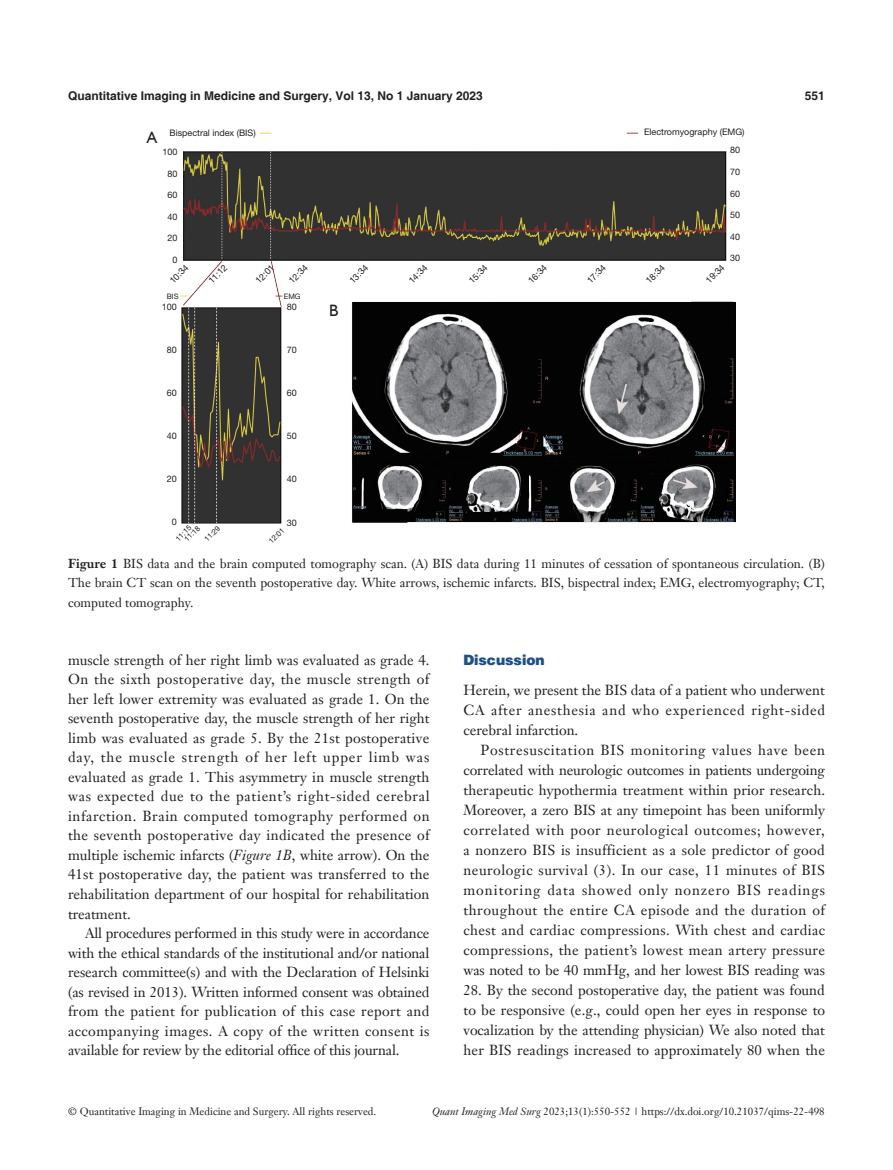
<style>
.page{position:relative;width:893px;height:1170px;background:#fff}
.page>*{position:absolute;margin:0;border:0;box-sizing:border-box;transform-origin:0 0}
.t1{font:16.5px "Humanist 521 BT";color:#231f20}
.t2{font:14.25px/19.5px "Janson Text LT";color:#231f20;text-align:justify}
._1ji-zhengti{font:900 14.25px "Helvetica";color:#1c5085}
.t3{font:12.75px/19.5px "Janson Text LT";color:#231f20;text-align:justify}
.ZY-nianjuanqi{font:700 12px "Helvetica";color:#231f20}
.ZY-doi{font:10.5px "Janson Text LT";color:#231f20}
.ZY-banquan{font:10.5px "Janson Text LT";color:#231f20}
.t4{font:9px "Helvetica Neue LT Pro";color:#231f20}
.t5{font:7.5px "Helvetica Neue LT Pro";color:#231f20}
.s1{font-weight:700}
.s2{font-style:italic}
</style>
<div class="page">
<img style="left:165px;top:132px;width:570px;height:392px">
<div style="left:325px;top:302px;width:17px;height:17px;background:#fff"></div>
<p class="ZY-nianjuanqi" style="left:68px;top:88px;width:416px">Quantitative Imaging in Medicine and Surgery, Vol 13, No 1 January 2023</p>
<p class="ZY-nianjuanqi" style="left:805px;top:88px;width:22px">551</p>
<p class="t4" style="left:644px;top:127px;width:102px">Electromyography (EMG)</p>
<p class="t4" style="left:730px;top:144px;width:12px">80</p>
<p class="t4" style="left:730px;top:166px;width:12px">70</p>
<p class="t4" style="left:730px;top:188px;width:12px">60</p>
<p class="t4" style="left:730px;top:209px;width:12px">50</p>
<p class="t4" style="left:730px;top:231px;width:12px">40</p>
<p class="t4" style="left:730px;top:253px;width:12px">30</p>
<p class="t4" style="left:170px;top:127px;width:88px">Bispectral index (BIS)</p>
<p class="t1" style="left:147px;top:127px;width:12px">A</p>
<p class="t4" style="left:162px;top:146px;width:17px">100</p>
<p class="t4" style="left:167px;top:168px;width:12px">80</p>
<p class="t4" style="left:167px;top:189px;width:12px">60</p>
<p class="t4" style="left:167px;top:211px;width:12px">40</p>
<p class="t4" style="left:167px;top:233px;width:12px">20</p>
<p class="t4" style="left:172px;top:254px;width:7px">0</p>
<p class="t4" style="left:253px;top:278px;width:24px;rotate:-45deg">12:01</p>
<p class="t4" style="left:286px;top:278px;width:24px;rotate:-45deg">12:34</p>
<p class="t4" style="left:347px;top:278px;width:24px;rotate:-45deg">13:34</p>
<p class="t4" style="left:406px;top:278px;width:24px;rotate:-45deg">14:34</p>
<p class="t4" style="left:466px;top:278px;width:24px;rotate:-45deg">15:34</p>
<p class="t4" style="left:526px;top:278px;width:24px;rotate:-45deg">16:34</p>
<p class="t4" style="left:584px;top:278px;width:24px;rotate:-45deg">17:34</p>
<p class="t4" style="left:643px;top:278px;width:24px;rotate:-45deg">18:34</p>
<p class="t4" style="left:703px;top:278px;width:24px;rotate:-45deg">19:34</p>
<p class="t4" style="left:167px;top:278px;width:24px;rotate:-45deg">10:34</p>
<p class="t4" style="left:206px;top:278px;width:24px;rotate:-45deg">11:12</p>
<p class="t5" style="left:167px;top:292px;width:13px">BIS</p>
<p class="t5" style="left:284px;top:292px;width:18px">EMG</p>
<p class="t4" style="left:287px;top:301px;width:12px">80</p>
<p class="t4" style="left:287px;top:344px;width:12px">70</p>
<p class="t4" style="left:287px;top:387px;width:12px">60</p>
<p class="t4" style="left:287px;top:430px;width:12px">50</p>
<p class="t4" style="left:287px;top:473px;width:12px">40</p>
<p class="t4" style="left:287px;top:516px;width:12px">30</p>
<p class="t4" style="left:162px;top:301px;width:17px">100</p>
<p class="t4" style="left:167px;top:344px;width:12px">80</p>
<p class="t4" style="left:167px;top:387px;width:12px">60</p>
<p class="t4" style="left:167px;top:430px;width:12px">40</p>
<p class="t4" style="left:167px;top:473px;width:12px">20</p>
<p class="t4" style="left:172px;top:516px;width:7px">0</p>
<p class="t5" style="left:174px;top:536px;width:20px;rotate:-45deg">11:15</p>
<p class="t5" style="left:182px;top:537px;width:20px;rotate:-45deg">11:18</p>
<p class="t5" style="left:202px;top:537px;width:20px;rotate:-45deg">11:29</p>
<p class="t5" style="left:267px;top:539px;width:20px;rotate:-45deg">12:01</p>
<p class="t1" style="left:329px;top:300px;width:11px">B</p>
<p class="t3" style="left:68px;top:553px;width:758px"><span class="s1">Figure 1</span> BIS data and the brain computed tomography scan. (A) BIS data during 11 minutes of cessation of spontaneous circulation. (B)<br>The brain CT scan on the seventh postoperative day. White arrows, ischemic infarcts. BIS, bispectral index; EMG, electromyography; CT, computed tomography.</p>
<p class="t2" style="left:68px;top:650px;width:363px">muscle strength of her right limb was evaluated as grade 4.<br>On the sixth postoperative day, the muscle strength of her left lower extremity was evaluated as grade 1. On the seventh postoperative day, the muscle strength of her right limb was evaluated as grade 5. By the 21st postoperative day, the muscle strength of her left upper limb was evaluated as grade 1. This asymmetry in muscle strength was expected due to the patient’s right-sided cerebral infarction. Brain computed tomography performed on the seventh postoperative day indicated the presence of multiple ischemic infarcts (<span class="s2">Figure 1B</span>, white arrow). On the 41st postoperative day, the patient was transferred to the rehabilitation department of our hospital for rehabilitation treatment.</p>
<p class="t2" style="left:68px;top:923px;width:363px;text-indent:17px">All procedures performed in this study were in accordance with the ethical standards of the institutional and/or national research committee(s) and with the Declaration of Helsinki (as revised in 2013). Written informed consent was obtained from the patient for publication of this case report and accompanying images. A copy of the written consent is available for review by the editorial office of this journal.</p>
<p class="_1ji-zhengti" style="left:463px;top:650px;width:83px">Discussion</p>
<p class="t2" style="left:463px;top:680px;width:363px;line-height:20px">Herein, we present the BIS data of a patient who underwent CA after anesthesia and who experienced right-sided cerebral infarction.</p>
<p class="t2" style="left:463px;top:740px;width:363px;line-height:20px;text-indent:17px">Postresuscitation BIS monitoring values have been correlated with neurologic outcomes in patients undergoing therapeutic hypothermia treatment within prior research.<br>Moreover, a zero BIS at any timepoint has been uniformly correlated with poor neurological outcomes; however, a nonzero BIS is insufficient as a sole predictor of good neurologic survival (3). In our case, 11 minutes of BIS monitoring data showed only nonzero BIS readings throughout the entire CA episode and the duration of chest and cardiac compressions. With chest and cardiac compressions, the patient’s lowest mean artery pressure was noted to be 40 mmHg, and her lowest BIS reading was</p>
<p class="t2" style="left:463px;top:980px;width:363px;line-height:20px">28. By the second postoperative day, the patient was found to be responsive (e.g., could open her eyes in response to vocalization by the attending physician) We also noted that her BIS readings increased to approximately 80 when the</p>
<p class="ZY-banquan" style="left:68px;top:1104px;width:310px">© Quantitative Imaging in Medicine and Surgery. All rights reserved.</p>
<p class="ZY-doi" style="left:432px;top:1104px;width:394px"><span class="s2">Quant Imaging Med Surg</span> 2023;13(1):550-552 | https://dx.doi.org/10.21037/qims-22-498</p>
</div>
